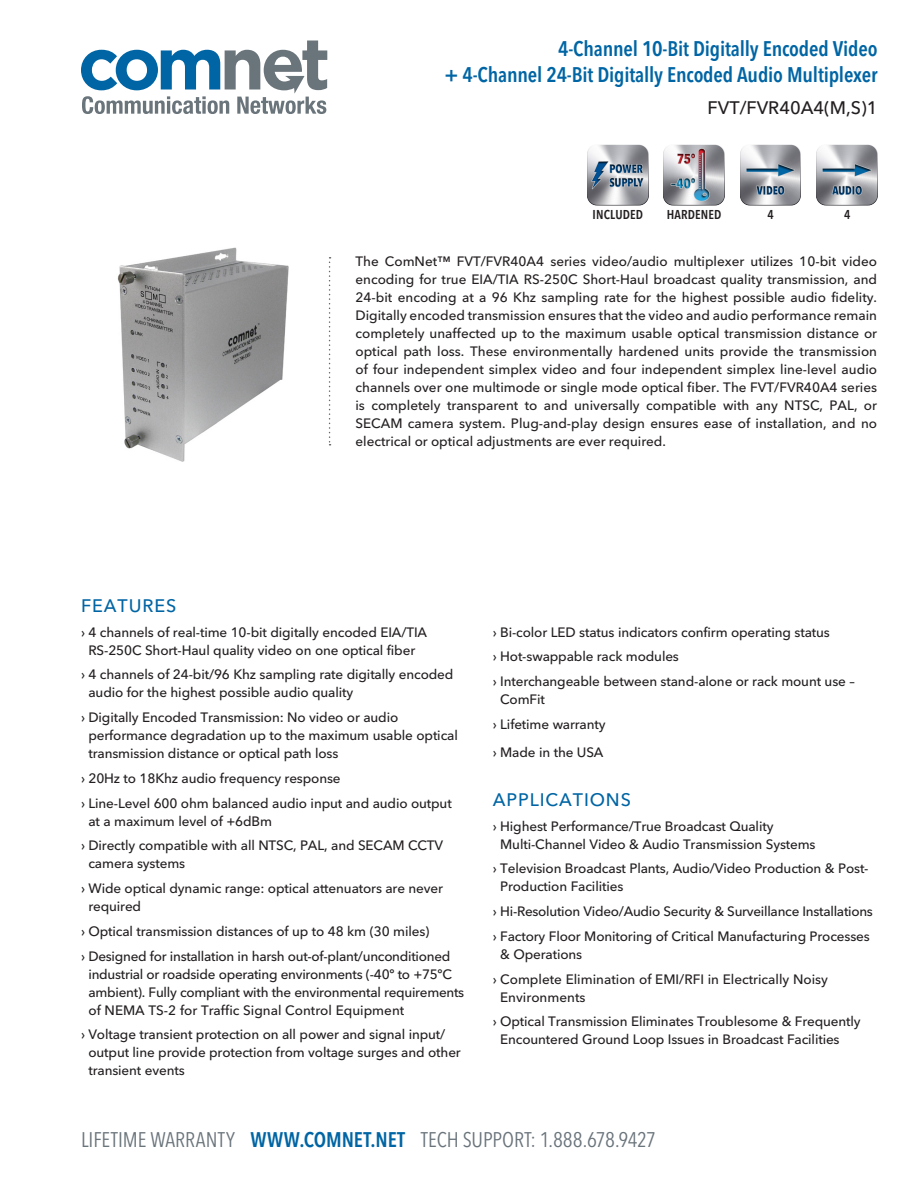
<style>
.page{position:relative;width:918px;height:1188px;background:#fff}
.page>*{position:absolute;margin:0;border:0;box-sizing:border-box;transform-origin:0 0}
.t1{font:600 condensed 21px/25.2px "Avenir Next LT Pro";letter-spacing:-.01em;color:#0065a4;text-align:right}
.t2{font:condensed 21px "Avenir Next LT Pro";letter-spacing:-.005em;color:#6a747b}
.t3{font:500 18px "Avenir Next LT Pro";letter-spacing:.05em;color:#0065a4}
.t4{font:500 18px "Avenir Next LT Pro";color:#231f20}
.t5{font:500 13.5px/18px "Avenir Next LT Pro";letter-spacing:-.01em;color:#231f20}
.t6{font:600 condensed 12.75px "Avenir Next LT Pro";letter-spacing:.01em;color:#231f20}
.s1{font-weight:600;color:#0065a4}
</style>
<div class="page">
<svg style="left:81px;top:41px;width:246px;height:73px"></svg>
<svg style="left:329px;top:257px;width:2px;height:188px"></svg>
<img style="left:117px;top:247px;width:172px;height:215px">
<img style="left:664px;top:144px;width:61px;height:62px">
<img style="left:588px;top:144px;width:60px;height:62px">
<img style="left:817px;top:144px;width:61px;height:62px">
<img style="left:740px;top:144px;width:61px;height:62px">
<p class="t1" style="left:444px;top:36px;width:435px">4-Channel 10-Bit Digitally Encoded Video<br>+ 4-Channel 24-Bit Digitally Encoded Audio Multiplexer</p>
<p class="t4" style="left:708px;top:97px;width:171px">FVT/FVR40A4(M,S)1</p>
<p class="t6" style="left:593px;top:207px;width:52px">INCLUDED</p>
<p class="t6" style="left:667px;top:207px;width:56px">HARDENED</p>
<p class="t6" style="left:767px;top:207px;width:8px">4</p>
<p class="t6" style="left:844px;top:207px;width:8px">4</p>
<p class="t5" style="left:356px;top:252px;width:523px;text-align:justify">The ComNet™ FVT/FVR40A4 series video/audio multiplexer utilizes 10-bit video encoding for true EIA/TIA RS-250C Short-Haul broadcast quality transmission, and 24-bit encoding at a 96 Khz sampling rate for the highest possible audio fidelity.<br>Digitally encoded transmission ensures that the video and audio performance remain completely unaffected up to the maximum usable optical transmission distance or optical path loss. These environmentally hardened units provide the transmission of four independent simplex video and four independent simplex line-level audio channels over one multimode or single mode optical fiber. The FVT/FVR40A4 series is completely transparent to and universally compatible with any NTSC, PAL, or SECAM camera system. Plug-and-play design ensures ease of installation, and no electrical or optical adjustments are ever required.</p>
<p class="t3" style="left:81px;top:595px;width:97px">FEATURES</p>
<p class="t5" style="left:81px;top:623px;width:348px;text-align:center">› 4 channels of real-time 10-bit digitally encoded EIA/TIA<br>RS-250C Short-Haul quality video on one optical fiber</p>
<p class="t5" style="left:88px;top:666px;width:366px;text-indent:-7px">› 4 channels of 24-bit/96 Khz sampling rate digitally encoded audio for the highest possible audio quality</p>
<p class="t5" style="left:88px;top:708px;width:371px;text-indent:-7px">› Digitally Encoded Transmission: No video or audio performance degradation up to the maximum usable optical transmission distance or optical path loss</p>
<p class="t5" style="left:81px;top:769px;width:261px">› 20Hz to 18Khz audio frequency response</p>
<p class="t5" style="left:88px;top:794px;width:365px;text-indent:-7px">› Line-Level 600 ohm balanced audio input and audio output at a maximum level of +6dBm</p>
<p class="t5" style="left:88px;top:837px;width:356px;text-indent:-7px">› Directly compatible with all NTSC, PAL, and SECAM CCTV camera systems</p>
<p class="t5" style="left:88px;top:879px;width:356px;text-indent:-7px">› Wide optical dynamic range: optical attenuators are never required</p>
<p class="t5" style="left:81px;top:922px;width:350px">› Optical transmission distances of up to 48 km (30 miles)</p>
<p class="t5" style="left:88px;top:947px;width:377px;text-indent:-7px">› Designed for installation in harsh out-of-plant/unconditioned industrial or roadside operating environments (-40º to +75ºC ambient). Fully compliant with the environmental requirements of NEMA TS-2 for Traffic Signal Control Equipment</p>
<p class="t5" style="left:88px;top:1026px;width:374px;text-indent:-7px">› Voltage transient protection on all power and signal input/ output line provide protection from voltage surges and other transient events</p>
<p class="t5" style="left:493px;top:623px;width:339px">› Bi-color LED status indicators confirm operating status</p>
<p class="t5" style="left:493px;top:648px;width:188px">› Hot-swappable rack modules</p>
<p class="t5" style="left:500px;top:672px;width:356px;text-indent:-7px">› Interchangeable between stand-alone or rack mount use –<br>ComFit</p>
<p class="t5" style="left:493px;top:715px;width:114px">› Lifetime warranty</p>
<p class="t5" style="left:493px;top:743px;width:112px">› Made in the USA</p>
<p class="t3" style="left:493px;top:789px;width:140px">APPLICATIONS</p>
<p class="t5" style="left:500px;top:817px;width:317px;text-indent:-8px">› Highest Performance/True Broadcast Quality<br>Multi-Channel Video &amp; Audio Transmission Systems</p>
<p class="t5" style="left:500px;top:860px;width:370px;text-indent:-7px">› Television Broadcast Plants, Audio/Video Production &amp; Post-<br>Production Facilities</p>
<p class="t5" style="left:493px;top:902px;width:382px">› Hi-Resolution Video/Audio Security &amp; Surveillance Installations</p>
<p class="t5" style="left:500px;top:927px;width:371px;text-indent:-7px">› Factory Floor Monitoring of Critical Manufacturing Processes &amp; Operations</p>
<p class="t5" style="left:500px;top:970px;width:329px;text-indent:-7px">› Complete Elimination of EMI/RFI in Electrically Noisy<br>Environments</p>
<p class="t5" style="left:500px;top:1013px;width:362px;text-indent:-7px">› Optical Transmission Eliminates Troublesome &amp; Frequently<br>Encountered Ground Loop Issues in Broadcast Facilities</p>
<p class="t2" style="left:81px;top:1127px;width:577px">LIFETIME WARRANTY <span class="s1">WWW.COMNET.NET</span> TECH SUPPORT: 1.888.678.9427</p>
</div>
